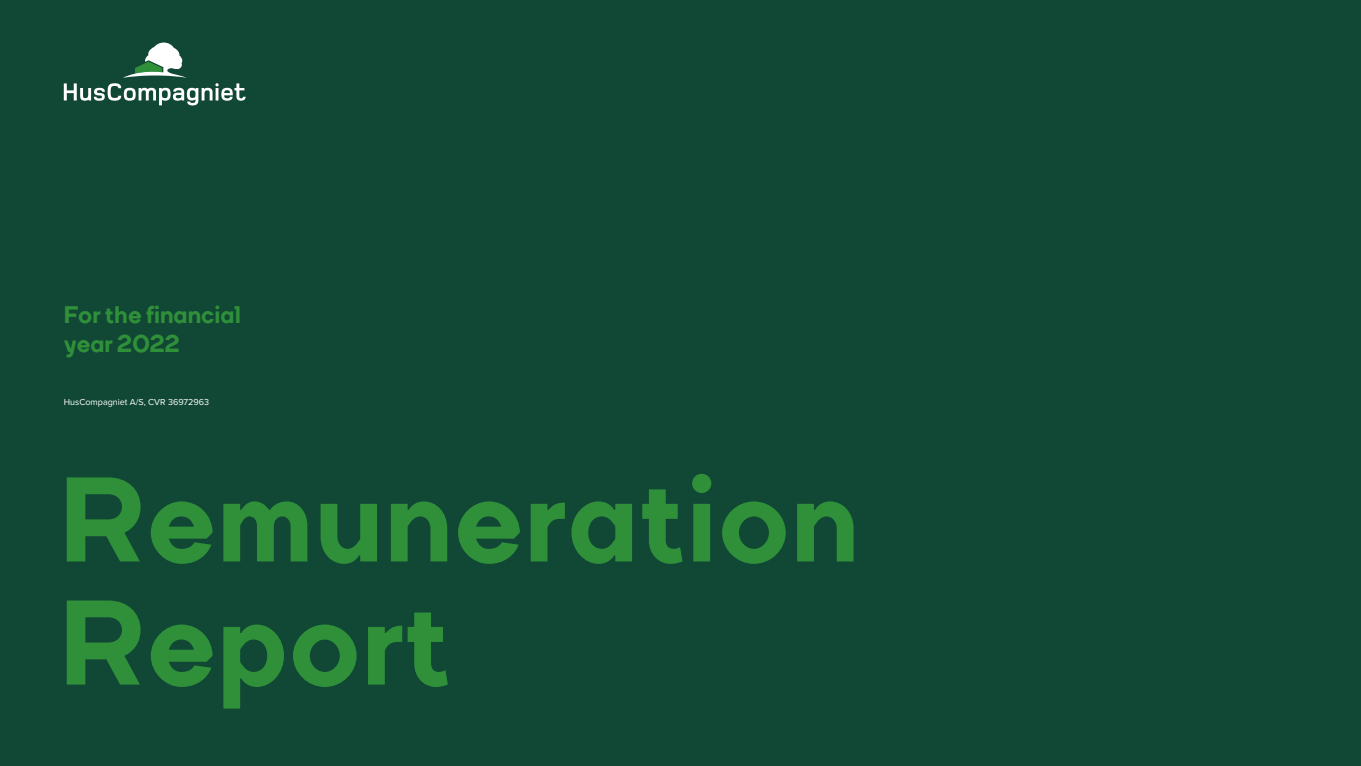
<style>
.page{position:relative;width:1361px;height:766px;background:#fff}
.page>*{position:absolute;margin:0;border:0;box-sizing:border-box;transform-origin:0 0}
.t1{font:800 120px/123px "TT Firs Extrabold Alt";letter-spacing:.015em;color:#30903a}
.t2{font:800 24px/28.5px "TT Firs Extrabold Alt";color:#30903a}
.t3{font:9px "Proxima Nova";color:#fff}
</style>
<div class="page">
<div style="left:0;top:0;width:1361px;height:765px;background:#104735"></div>
<svg style="left:64px;top:43px;width:182px;height:62px"></svg>
<h2 class="t2" style="left:64px;top:299px;width:179px">For the financial year 2022</h2>
<p class="t3" style="left:64px;top:395px;width:147px">HusCompagniet A/S, CVR 36972963</p>
<h1 class="t1" style="left:60px;top:451px;width:801px">Remuneration<br>Report</h1>
</div>
